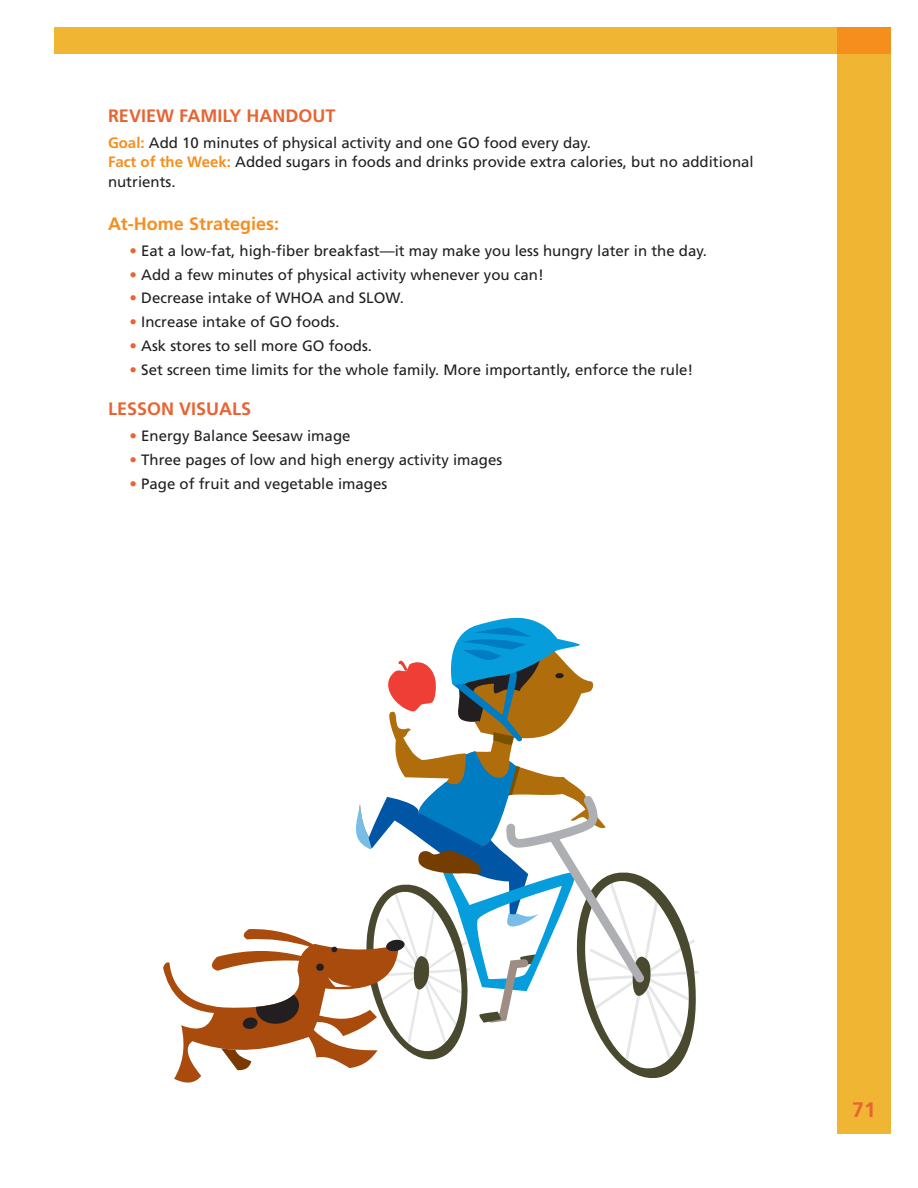
<style>
.page{position:relative;width:918px;height:1188px;background:#fff}
.page>*{position:absolute;margin:0;border:0;box-sizing:border-box;transform-origin:0 0}
.t1{font:700 21px "Frutiger";color:#e86432}
.Paragraph_Header{font:700 18px "Frutiger";color:#e86432}
.Sub_Paragraph{font:700 18px "Frutiger";color:#f68e1e}
.Body_Copy{font:15px/19.5px "Frutiger";color:#231f20}
.s1{font-weight:700;color:#f68e1e}
.s2{color:#e86432}
</style>
<div class="page">
<div style="left:837px;top:33px;width:54px;height:1101px;background:#f1b534"></div>
<div style="left:54px;top:28px;width:786px;height:26px;background:#f1b534"></div>
<div style="left:837px;top:28px;width:54px;height:26px;background:#f68e1e"></div>
<svg style="left:163px;top:618px;width:536px;height:465px"></svg>
<h1 class="Paragraph_Header" style="left:108px;top:105px;width:229px">REVI EW FAMILY HANDOUT</h1>
<p class="Body_Copy" style="left:108px;top:133px;width:647px"><span class="s1">Goal:</span> Add 10 minutes of physical activity and one GO food every day.<br><span class="s1">Fact of the Week:</span> Added sugars in foods and drinks provide extra calories, but no additional nutrients.</p>
<h2 class="Sub_Paragraph" style="left:108px;top:213px;width:173px">At-Home Strategies:</h2>
<p class="Body_Copy" style="left:130px;top:241px;width:579px"><span class="s2">•</span> Eat a low-fat, high-fiber breakfast—it may make you less hungry later in the day.</p>
<p class="Body_Copy" style="left:130px;top:265px;width:416px"><span class="s2">•</span> Add a few minutes of physical activity whenever you can!</p>
<p class="Body_Copy" style="left:130px;top:289px;width:276px"><span class="s2">•</span> Decrease intake of WHOA and SLOW.</p>
<p class="Body_Copy" style="left:130px;top:312px;width:212px"><span class="s2">•</span> Increase intake of GO foods.</p>
<p class="Body_Copy" style="left:130px;top:336px;width:244px"><span class="s2">•</span> Ask stores to sell more GO foods.</p>
<p class="Body_Copy" style="left:130px;top:360px;width:565px"><span class="s2">•</span> Set screen time limits for the whole family. More importantly, enforce the rule!</p>
<h1 class="Paragraph_Header" style="left:108px;top:398px;width:145px">LESSON VISUALS</h1>
<p class="Body_Copy" style="left:130px;top:427px;width:222px"><span class="s2">•</span> Energy Balance Seesaw image</p>
<p class="Body_Copy" style="left:130px;top:450px;width:374px"><span class="s2">•</span> Three pages of low and high energy activity images</p>
<p class="Body_Copy" style="left:130px;top:474px;width:259px"><span class="s2">•</span> Page of fruit and vegetable images</p>
<h1 class="t1" style="left:852px;top:1097px;width:25px">71</h1>
</div>
